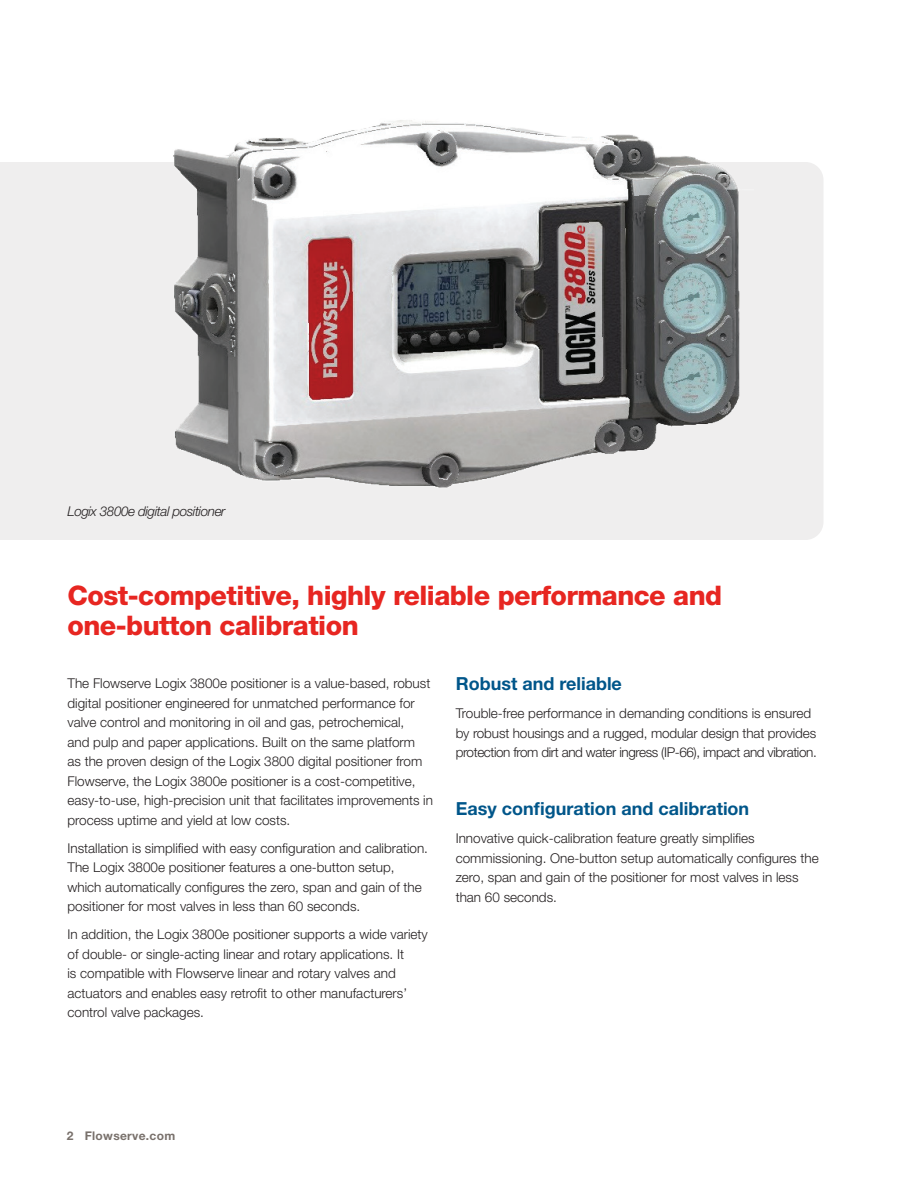
<style>
.page{position:relative;width:918px;height:1188px;background:#fff}
.page>*{position:absolute;margin:0;border:0;box-sizing:border-box;transform-origin:0 0}
.Headline_Level_1__re{font:800 27px/30px "Helvetica Neue LT Std";letter-spacing:-.02em;color:#e72621}
.Subhead_Level_1__blu{font:700 18px "Helvetica Neue LT Std";color:#00568a}
.Body_copy{font:300 13.5px/19.5px "Helvetica Neue LT Std";color:#231f20}
.Body_copy-2{font:italic 300 13.5px "Helvetica Neue LT Std";letter-spacing:-.03em;color:#231f20}
.t1{font:700 12px "Helvetica Neue LT Std";letter-spacing:.025em;color:#79716c}
</style>
<div class="page">
<div style="left:0;top:162px;width:823px;height:378px;background:#efeeee"></div>
<img style="left:162px;top:120px;width:591px;height:386px">
<p class="Body_copy-2" style="left:68px;top:503px;width:160px">Logix 3800e digital positioner</p>
<p class="Headline_Level_1__re" style="left:68px;top:580px;width:656px">Cost-competitive, highly reliable performance and one-button calibration</p>
<p class="Body_copy" style="left:68px;top:674px;width:367px">The Flowserve Logix 3800e positioner is a value-based, robust digital positioner engineered for unmatched performance for valve control and monitoring in oil and gas, petrochemical,<br>and pulp and paper applications. Built on the same platform<br>as the proven design of the Logix 3800 digital positioner from Flowserve, the Logix 3800e positioner is a cost-competitive, easy-to-use, high-precision unit that facilitates improvements in process uptime and yield at low costs.</p>
<p class="Body_copy" style="left:68px;top:838px;width:362px">Installation is simplified with easy configuration and calibration.<br>The Logix 3800e positioner features a one-button setup, which automatically configures the zero, span and gain of the positioner for most valves in less than 60 seconds.</p>
<p class="Body_copy" style="left:68px;top:925px;width:362px">In addition, the Logix 3800e positioner supports a wide variety of double- or single-acting linear and rotary applications. It<br>is compatible with Flowserve linear and rotary valves and actuators and enables easy retrofit to other manufacturers’ control valve packages.</p>
<p class="Subhead_Level_1__blu" style="left:456px;top:673px;width:168px">Robust and reliable</p>
<p class="Body_copy" style="left:456px;top:704px;width:363px">Trouble-free performance in demanding conditions is ensured by robust housings and a rugged, modular design that provides protection from dirt and water ingress (IP-66), impact and vibration.</p>
<p class="Subhead_Level_1__blu" style="left:456px;top:798px;width:295px">Easy configuration and calibration</p>
<p class="Body_copy" style="left:456px;top:828px;width:365px">Innovative quick-calibration feature greatly simplifies commissioning. One-button setup automatically configures the zero, span and gain of the positioner for most valves in less than 60 seconds.</p>
<p class="t1" style="left:67px;top:1128px;width:110px">2 Flowserve.com</p>
</div>
